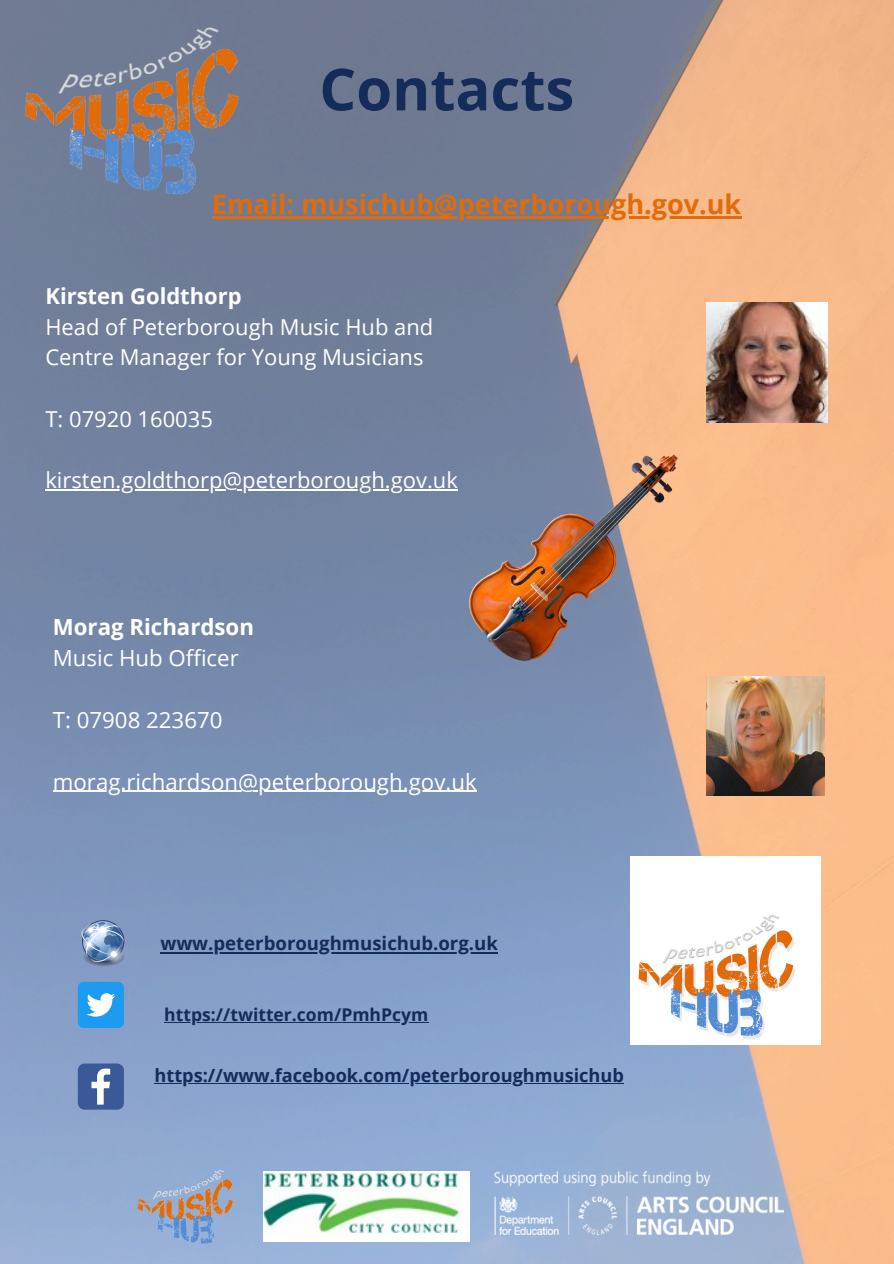
<style>
.page{position:relative;width:894px;height:1264px;background:#fff}
.page>*{position:absolute;margin:0;border:0;box-sizing:border-box;transform-origin:0 0}
.t1{font:700 57.9px "Open Sans";color:#152b59}
.t2{font:700 27px "Open Sans";color:#e26c0a}
.t3{font:22.2px "Open Sans";color:#fff}
.t4{font:700 22.2px/30.9px "Open Sans";color:#fff}
.t5{font:21.9px/30.6px "Open Sans";color:#fff}
.t6{font:700 18.6px "Open Sans";color:#152b59}
.t7{font:700 18.15px "Open Sans";color:#152b59}
.t8{font:700 17.55px "Open Sans";color:#152b59}
.s1{font-weight:700}
.s2{font-weight:400}
</style>
<div class="page">
<img style="left:0;top:0;width:893px;height:1263px">
<img style="left:13px;top:0;width:238px;height:204px">
<div style="left:78px;top:981px;width:46px;height:46px;background:#1d9bf0;border-radius:6px"></div>
<svg style="left:86px;top:993px;width:29px;height:23px"></svg>
<svg style="left:78px;top:1063px;width:46px;height:46px;background:#5c75a9"></svg>
<img style="left:132px;top:1158px;width:106px;height:103px">
<img style="left:263px;top:1171px;width:206px;height:70px">
<img style="left:494px;top:1171px;width:289px;height:63px">
<svg style="left:77px;top:918px;width:55px;height:50px;background:#849cc0"></svg>
<img style="left:706px;top:302px;width:120px;height:120px">
<img style="left:706px;top:677px;width:118px;height:118px">
<hr style="left:53px;top:790px;width:423px;height:2px;background:#fff">
<img style="left:469px;top:454px;width:208px;height:206px">
<img style="left:630px;top:856px;width:189px;height:188px">
<hr style="left:45px;top:489px;width:413px;height:1px;background:#fff">
<hr style="left:212px;top:216px;width:529px;height:2px;background:#e26c0a">
<hr style="left:154px;top:1082px;width:469px;height:1px;background:#152b59">
<hr style="left:160px;top:951px;width:338px;height:2px;background:#152b59">
<hr style="left:164px;top:1021px;width:264px;height:1px;background:#152b59">
<p class="t1" style="left:319px;top:49px;width:256px">Contacts</p>
<p class="t2" style="left:212px;top:185px;width:531px">Email: musichub@peterborough.gov.uk</p>
<p class="t5" style="left:45px;top:280px;width:389px"><span class="s1">Kirsten Goldthorp<br></span>Head of Peterborough Music Hub and<br>Centre Manager for Young Musicians</p>
<p class="t5" style="left:45px;top:403px;width:169px">T: 07920 160035</p>
<p class="t5" style="left:45px;top:464px;width:414px">kirsten.goldthorp@peterborough.gov.uk</p>
<p class="t4" style="left:53px;top:610px;width:203px">Morag Richardson<br><span class="s2">Music Hub Officer</span></p>
<h4 class="t3" style="left:53px;top:703px;width:171px">T: 07908 223670</h4>
<h3 class="t3" style="left:53px;top:765px;width:425px">morag.richardson@peterborough.gov.uk</h3>
<p class="t6" style="left:160px;top:930px;width:339px">www.peterboroughmusichub.org.uk</p>
<p class="t8" style="left:164px;top:1002px;width:265px">https://twitter.com/PmhPcym</p>
<p class="t7" style="left:154px;top:1062px;width:471px">https://www.facebook.com/peterboroughmusichub</p>
</div>
